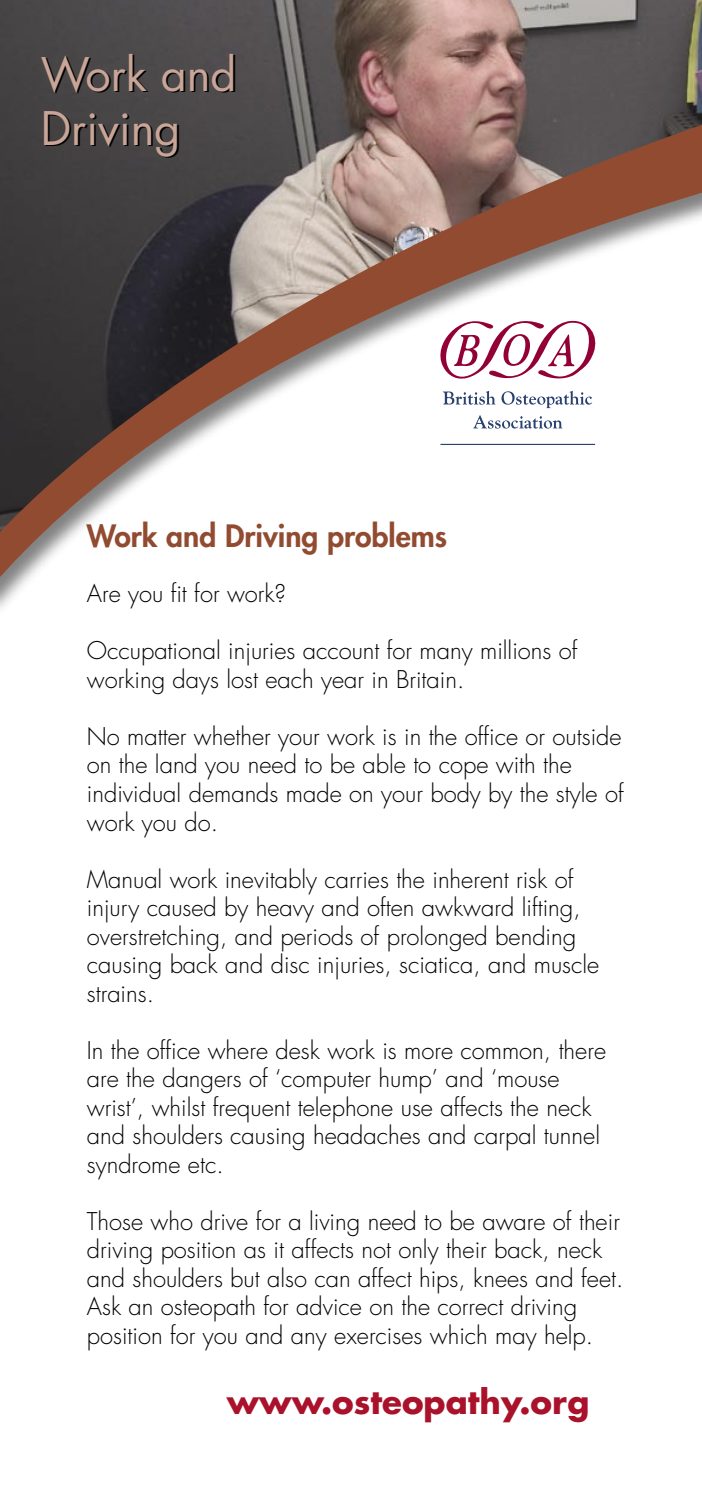
<style>
.page{position:relative;width:702px;height:1489px;background:#fff}
.page>*{position:absolute;margin:0;border:0;box-sizing:border-box;transform-origin:0 0}
.t1{font:45px "Futura";color:#c8a597}
.t2{font:700 32.5px "Futura";color:#a9122a}
.t3{font:800 30px "Futura";color:#914b30}
.t4{font:300 23.75px/28.5px "Futura";color:#000}
</style>
<div class="page">
<svg style="left:0;top:0;width:702px;height:593px"></svg>
<svg style="left:473px;top:415px;width:89px;height:13px"></svg>
<hr style="left:440px;top:444px;width:155px;height:1px;background:#294171">
<svg style="left:440px;top:321px;width:155px;height:87px"></svg>
<p class="t1" style="left:41px;top:43px;width:197px">Work and</p>
<p class="t1" style="left:41px;top:97px;width:141px">Driving</p>
<p class="t3" style="left:87px;top:515px;width:362px">Work and Driving problems</p>
<p class="t4" style="left:87px;top:579px;width:201px">Are you fit for work?</p>
<p class="t4" style="left:87px;top:636px;width:492px">Occupational injuries account for many millions of working days lost each year in Britain.</p>
<p class="t4" style="left:87px;top:722px;width:538px">No matter whether your work is in the office or outside on the land you need to be able to cope with the individual demands made on your body by the style of work you do.</p>
<p class="t4" style="left:87px;top:864px;width:514px">Manual work inevitably carries the inherent risk of injury caused by heavy and often awkward lifting, overstretching, and periods of prolonged bending causing back and disc injuries, sciatica, and muscle strains.</p>
<p class="t4" style="left:87px;top:1035px;width:520px">In the office where desk work is more common, there are the dangers of ‘computer hump’ and ‘mouse wrist’, whilst frequent telephone use affects the neck and shoulders causing headaches and carpal tunnel syndrome etc.</p>
<p class="t4" style="left:87px;top:1206px;width:538px">Those who drive for a living need to be aware of their driving position as it affects not only their back, neck and shoulders but also can affect hips, knees and feet.</p>
<p class="t4" style="left:87px;top:1292px;width:508px">Ask an osteopath for advice on the correct driving position for you and any exercises which may help.</p>
<p class="t2" style="left:227px;top:1378px;width:364px">www.osteopathy.org</p>
</div>
